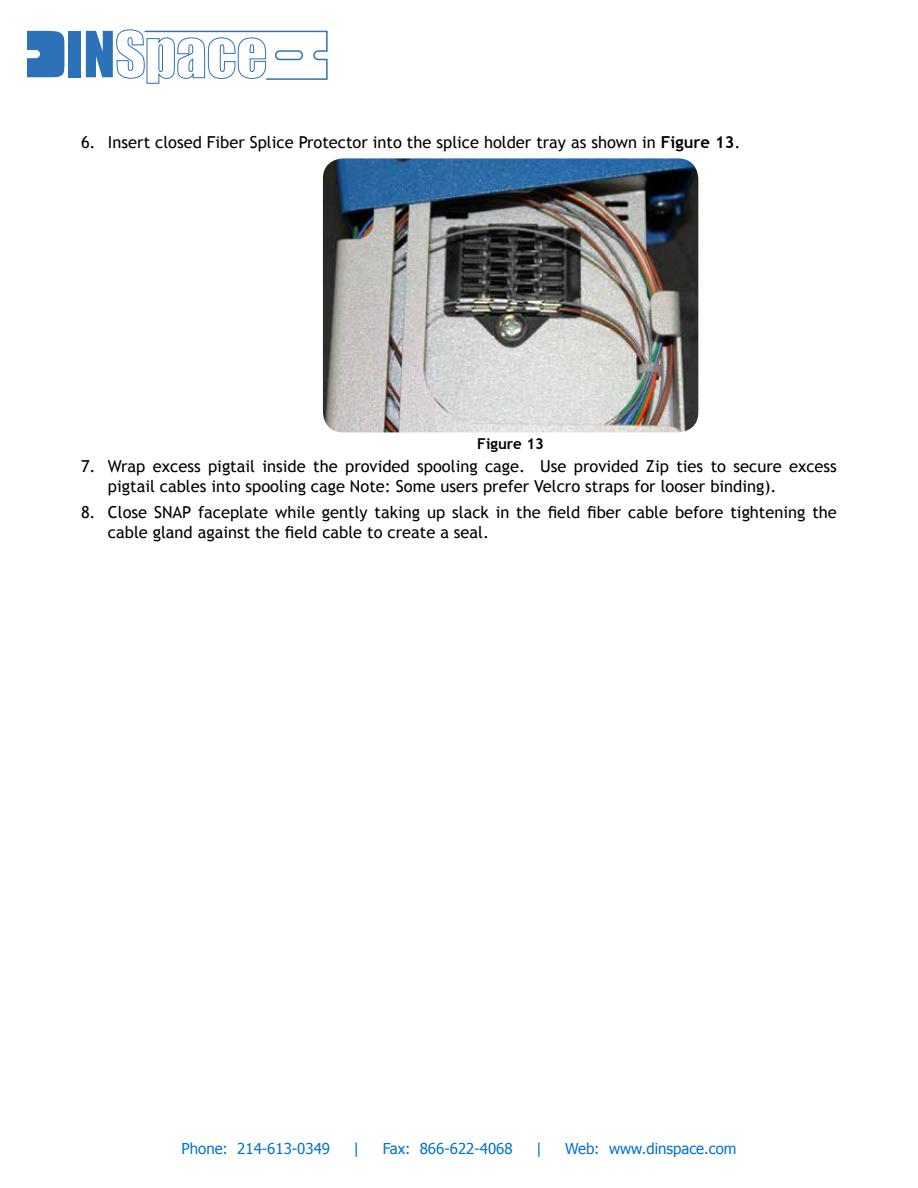
<style>
.page{position:relative;width:918px;height:1188px;background:#fff}
.page>*{position:absolute;margin:0;border:0;box-sizing:border-box;transform-origin:0 0}
.t1{font:16.5px/19.8px "Trebuchet MS";color:#000}
.t2{font:15px "Tahoma";color:#0073cf}
.t3{font:700 15px "Trebuchet MS";color:#000}
.s1{font-weight:700}
</style>
<div class="page">
<div style="left:69px;top:31px;width:12px;height:46px;background:#2b72b9"></div>
<svg style="left:86px;top:29px;width:242px;height:55px"></svg>
<svg style="left:27px;top:31px;width:37px;height:46px"></svg>
<img style="left:323px;top:158px;width:375px;height:274px">
<p class="t1" style="left:81px;top:133px;width:661px">6. Insert closed Fiber Splice Protector into the splice holder tray as shown in <span class="s1">Figure 13</span>.</p>
<p class="t3" style="left:477px;top:435px;width:68px">Figure 13</p>
<p class="t1" style="left:108px;top:456px;width:730px;text-indent:-27px">7. Wrap excess pigtail inside the provided spooling cage. Use provided Zip ties to secure excess pigtail cables into spooling cage Note: Some users prefer Velcro straps for looser binding).</p>
<p class="t1" style="left:108px;top:503px;width:730px;text-indent:-27px">8. Close SNAP faceplate while gently taking up slack in the field fiber cable before tightening the cable gland against the field cable to create a seal.</p>
<p class="t2" style="left:182px;top:1139px;width:150px">Phone: 214-613-0349</p>
<p class="t2" style="left:354px;top:1139px;width:7px">|</p>
<p class="t2" style="left:383px;top:1139px;width:131px">Fax: 866-622-4068</p>
<p class="t2" style="left:536px;top:1139px;width:7px">|</p>
<p class="t2" style="left:565px;top:1139px;width:173px">Web: www.dinspace.com</p>
</div>
